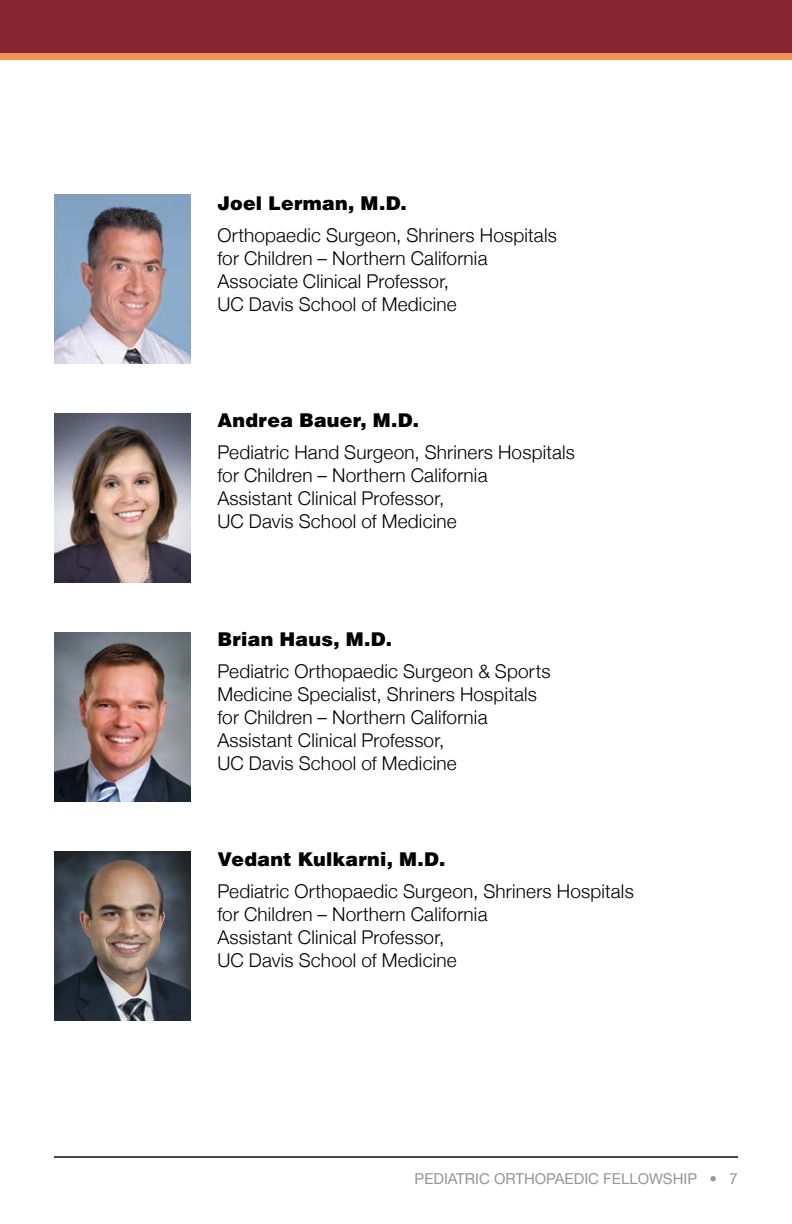
<style>
.page{position:relative;width:792px;height:1224px;background:#fff}
.page>*{position:absolute;margin:0;border:0;box-sizing:border-box;transform-origin:0 0}
.body_text{font:300 19px/23px "Helvetica Neue";letter-spacing:.01em;color:#000}
.Subhead___black{font:900 19px "Helvetica";letter-spacing:.015em;color:#000}
.t1{font:15px "Helvetica Neue";color:#939598}
</style>
<div class="page">
<div style="left:0;top:0;width:792px;height:53px;background:#882533"></div>
<hr style="left:54px;top:1156px;width:684px;height:2px;background:#000">
<div style="left:0;top:53px;width:792px;height:6px;background:#ef9358"></div>
<img style="left:54px;top:194px;width:136px;height:169px">
<img style="left:54px;top:413px;width:136px;height:169px">
<img style="left:54px;top:632px;width:136px;height:169px">
<img style="left:54px;top:851px;width:136px;height:169px">
<p class="Subhead___black" style="left:217px;top:191px;width:191px">Joel Lerman, M.D.</p>
<p class="body_text" style="left:217px;top:223px;width:341px">Orthopaedic Surgeon, Shriners Hospitals for Children – Northern California</p>
<p class="body_text" style="left:217px;top:269px;width:241px">Associate Clinical Professor,<br>UC Davis School of Medicine</p>
<p class="Subhead___black" style="left:217px;top:408px;width:203px">Andrea Bauer, M.D.</p>
<p class="body_text" style="left:217px;top:440px;width:359px">Pediatric Hand Surgeon, Shriners Hospitals for Children – Northern California</p>
<p class="body_text" style="left:217px;top:486px;width:241px">Assistant Clinical Professor,<br>UC Davis School of Medicine</p>
<p class="Subhead___black" style="left:217px;top:627px;width:176px">Brian Haus, M.D.</p>
<p class="body_text" style="left:217px;top:659px;width:335px">Pediatric Orthopaedic Surgeon &amp; Sports<br>Medicine Specialist, Shriners Hospitals for Children – Northern California</p>
<p class="body_text" style="left:217px;top:728px;width:241px">Assistant Clinical Professor,<br>UC Davis School of Medicine</p>
<p class="Subhead___black" style="left:217px;top:847px;width:230px">Vedant Kulkarni, M.D.</p>
<p class="body_text" style="left:217px;top:879px;width:418px">Pediatric Orthopaedic Surgeon, Shriners Hospitals for Children – Northern California</p>
<p class="body_text" style="left:217px;top:925px;width:228px">Assistant Clinical Professor,</p>
<p class="body_text" style="left:217px;top:948px;width:241px">UC Davis School of Medicine</p>
<p class="t1" style="left:415px;top:1170px;width:325px">PEDIATRIC ORTHOPAEDIC FELLOWSHIP • 7</p>
</div>
